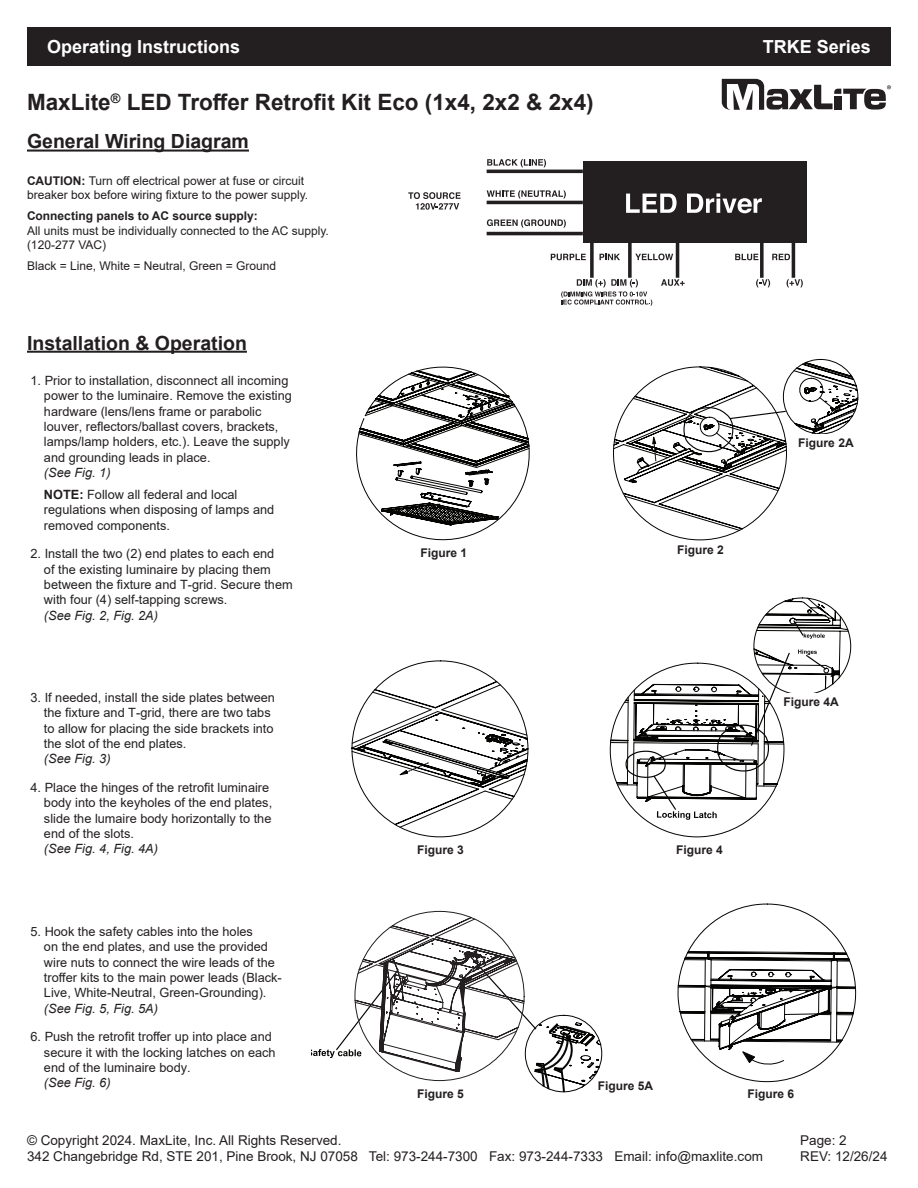
<style>
.page{position:relative;width:918px;height:1188px;background:#fff}
.page>*{position:absolute;margin:0;border:0;box-sizing:border-box;transform-origin:0 0}
.t1{font:700 22.5px "Arial";color:#231f20}
.t2{font:700 19.5px "Arial";color:#231f20}
.t3{font:700 18px "Arial";color:#fff}
.t4{font:13.5px/16.2px "Arial";color:#231f20}
.t5{font:12.75px/15.3px "Arial";color:#231f20}
.t6{font:12px/14.4px "Arial";color:#231f20}
.t7{font:700 12px "Arial";color:#231f20}
.s1{font-weight:700}
.s2{font-style:italic}
</style>
<div class="page">
<div style="left:27px;top:27px;width:864px;height:39px;background:#231f20"></div>
<svg style="left:722px;top:79px;width:169px;height:31px"></svg>
<hr style="left:27px;top:150px;width:222px;height:2px;background:#231f20">
<hr style="left:27px;top:351px;width:220px;height:2px;background:#231f20">
<div style="left:583px;top:162px;width:223px;height:81px;background:#231f20"></div>
<hr style="left:487px;top:170px;width:96px;height:3px;background:#231f20">
<hr style="left:487px;top:201px;width:96px;height:3px;background:#231f20">
<hr style="left:487px;top:232px;width:96px;height:3px;background:#231f20">
<svg style="left:590px;top:243px;width:4px;height:35px"></svg>
<svg style="left:628px;top:243px;width:4px;height:35px"></svg>
<svg style="left:760px;top:243px;width:4px;height:35px"></svg>
<hr style="left:792px;top:243px;width:3px;height:35px;background:#231f20">
<hr style="left:676px;top:243px;width:3px;height:35px;background:#231f20">
<svg style="left:408px;top:192px;width:53px;height:18px"></svg>
<svg style="left:487px;top:159px;width:59px;height:8px"></svg>
<svg style="left:487px;top:190px;width:79px;height:9px"></svg>
<svg style="left:487px;top:219px;width:79px;height:9px"></svg>
<svg style="left:626px;top:194px;width:51px;height:19px"></svg>
<svg style="left:687px;top:193px;width:75px;height:20px"></svg>
<svg style="left:551px;top:254px;width:35px;height:6px"></svg>
<svg style="left:600px;top:254px;width:20px;height:6px"></svg>
<svg style="left:735px;top:254px;width:23px;height:6px"></svg>
<svg style="left:772px;top:254px;width:18px;height:6px"></svg>
<svg style="left:756px;top:279px;width:14px;height:8px"></svg>
<svg style="left:787px;top:279px;width:16px;height:8px"></svg>
<svg style="left:561px;top:279px;width:91px;height:27px"></svg>
<svg style="left:635px;top:254px;width:38px;height:6px"></svg>
<svg style="left:661px;top:279px;width:24px;height:7px"></svg>
<svg style="left:356px;top:366px;width:174px;height:175px"></svg>
<svg style="left:351px;top:660px;width:178px;height:178px"></svg>
<svg style="left:312px;top:910px;width:291px;height:183px"></svg>
<svg style="left:677px;top:903px;width:180px;height:180px"></svg>
<svg style="left:609px;top:597px;width:243px;height:241px"></svg>
<svg style="left:613px;top:359px;width:246px;height:182px"></svg>
<div style="left:414px;top:1086px;width:53px;height:15px;background:#fff"></div>
<div style="left:594px;top:1078px;width:62px;height:15px;background:#fff"></div>
<div style="left:795px;top:435px;width:61px;height:15px;background:#fff"></div>
<div style="left:780px;top:694px;width:62px;height:15px;background:#fff"></div>
<h3 class="t3" style="left:47px;top:34px;width:195px">Operating Instructions</h3>
<h3 class="t3" style="left:763px;top:34px;width:110px">TRKE Series</h3>
<p class="t1" style="left:27px;top:86px;width:568px">MaxLite<sup>®</sup> LED Troffer Retrofit Kit Eco (1x4, 2x2 &amp; 2x4)</p>
<p class="t2" style="left:27px;top:128px;width:223px">General Wiring Diagram</p>
<p class="t6" style="left:27px;top:173px;width:283px"><span class="s1">CAUTION:</span> Turn off electrical power at fuse or circuit breaker box before wiring fixture to the power supply.</p>
<p class="t7" style="left:27px;top:208px;width:232px">Connecting panels to AC source supply:</p>
<p class="t6" style="left:27px;top:223px;width:303px">All units must be individually connected to the AC supply. (120-277 VAC)</p>
<p class="t6" style="left:27px;top:259px;width:251px">Black = Line, White = Neutral, Green = Ground</p>
<p class="t2" style="left:27px;top:329px;width:221px">Installation &amp; Operation</p>
<p class="t5" style="left:44px;top:373px;width:250px;text-indent:-14px">1. Prior to installation, disconnect all incoming power to the luminaire. Remove the existing hardware (lens/lens frame or parabolic louver, reflectors/ballast covers, brackets, lamps/lamp holders, etc.). Leave the supply and grounding leads in place.<br><span class="s2">(See Fig. 1)</span></p>
<p class="t5" style="left:44px;top:487px;width:232px"><span class="s1">NOTE:</span> Follow all federal and local regulations when disposing of lamps and removed components.</p>
<p class="t5" style="left:44px;top:546px;width:250px;text-indent:-14px">2. Install the two (2) end plates to each end<br>of the existing luminaire by placing them between the fixture and T-grid. Secure them with four (4) self-tapping screws.<br><span class="s2">(See Fig. 2, Fig. 2A)</span></p>
<p class="t5" style="left:44px;top:690px;width:233px;text-indent:-14px">3. If needed, install the side plates between the fixture and T-grid, there are two tabs to allow for placing the side brackets into the slot of the end plates.<br><span class="s2">(See Fig. 3)</span></p>
<p class="t5" style="left:44px;top:780px;width:230px;text-indent:-14px">4. Place the hinges of the retrofit luminaire body into the keyholes of the end plates, slide the lumaire body horizontally to the end of the slots.<br><span class="s2">(See Fig. 4, Fig. 4A)</span></p>
<p class="t5" style="left:44px;top:924px;width:239px;text-indent:-14px">5. Hook the safety cables into the holes<br>on the end plates, and use the provided wire nuts to connect the wire leads of the troffer kits to the main power leads (Black-Live, White-Neutral, Green-Grounding). <span class="s2">(See Fig. 5, Fig. 5A)</span></p>
<p class="t5" style="left:44px;top:1029px;width:233px;text-indent:-14px">6. Push the retrofit troffer up into place and secure it with the locking latches on each end of the luminaire body.<br><span class="s2">(See Fig. 6)</span></p>
<p class="t7" style="left:420px;top:545px;width:48px">Figure 1</p>
<p class="t7" style="left:677px;top:541px;width:48px">Figure 2</p>
<p class="t7" style="left:417px;top:841px;width:48px">Figure 3</p>
<p class="t7" style="left:676px;top:841px;width:48px">Figure 4</p>
<p class="t7" style="left:798px;top:434px;width:57px">Figure 2A</p>
<p class="t7" style="left:783px;top:693px;width:57px">Figure 4A</p>
<p class="t7" style="left:598px;top:1077px;width:57px">Figure 5A</p>
<p class="t7" style="left:417px;top:1085px;width:48px">Figure 5</p>
<p class="t7" style="left:747px;top:1085px;width:48px">Figure 6</p>
<p class="t4" style="left:27px;top:1132px;width:738px">© Copyright 2024. MaxLite, Inc. All Rights Reserved.<br>342 Changebridge Rd, STE 201, Pine Brook, NJ 07058 Tel: 973-244-7300 Fax: 973-244-7333 Email: info@maxlite.com</p>
<p class="t4" style="left:800px;top:1132px;width:89px">Page: 2<br>REV: 12/26/24</p>
</div>
